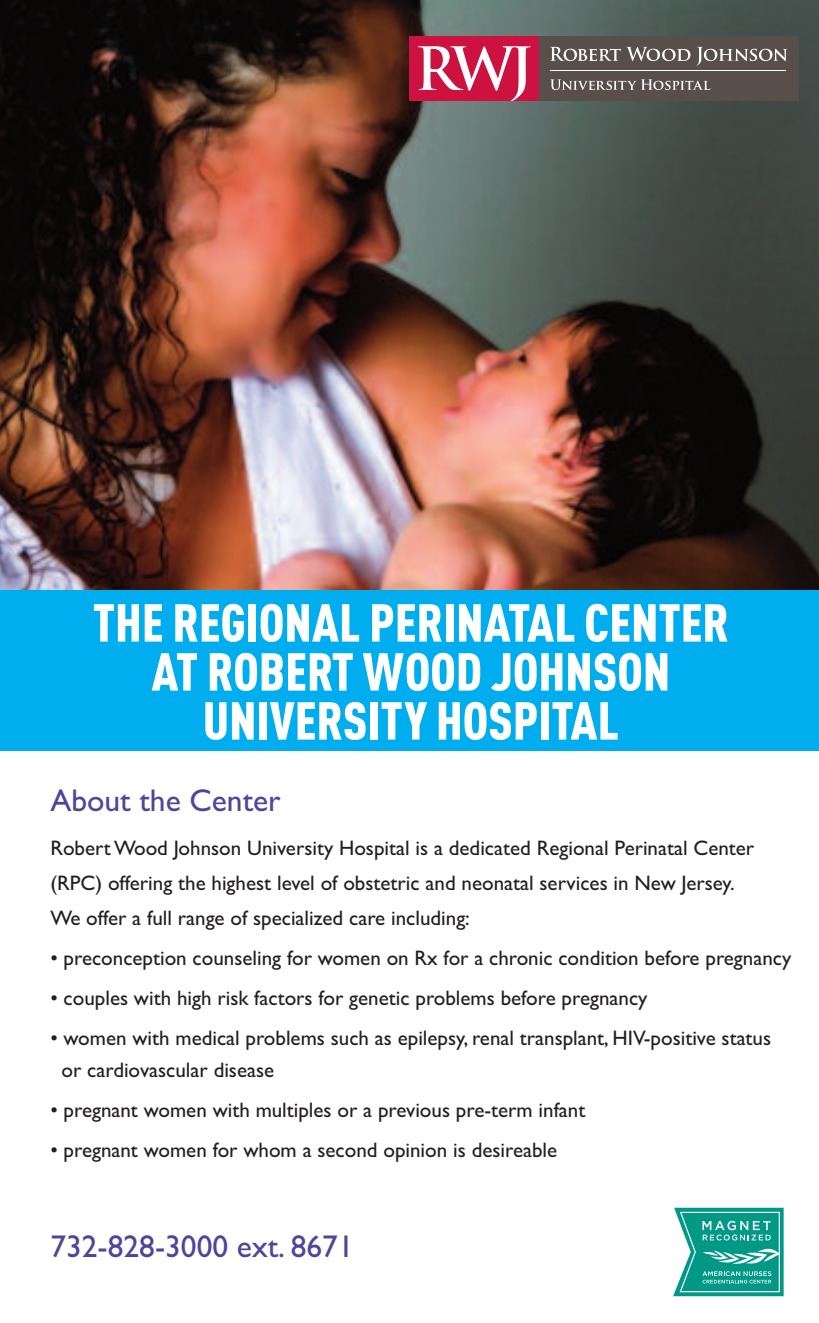
<style>
.page{position:relative;width:819px;height:1323px;background:#fff}
.page>*{position:absolute;margin:0;border:0;box-sizing:border-box;transform-origin:0 0}
.t1{font:900 52.5px/49px "DIN Cond";color:#fff;text-align:center}
.t2{font:31.5px "Gill Sans";color:#52439b}
.t3{font:21px/35px "Gill Sans";color:#231f20}
</style>
<div class="page">
<img style="left:0;top:0;width:819px;height:590px">
<div style="left:539px;top:36px;width:259px;height:65px;background:#584f4a"></div>
<div style="left:409px;top:36px;width:130px;height:65px;background:#cd1141"></div>
<svg style="left:418px;top:46px;width:113px;height:55px"></svg>
<svg style="left:550px;top:47px;width:140px;height:14px"></svg>
<svg style="left:696px;top:47px;width:91px;height:19px"></svg>
<hr style="left:550px;top:70px;width:236px;height:1px;background:#fff">
<svg style="left:550px;top:79px;width:160px;height:11px"></svg>
<div style="left:0;top:590px;width:819px;height:161px;background:#00aeef"></div>
<svg style="left:673px;top:1208px;width:111px;height:88px;background:#3bb0a1"></svg>
<h1 class="t1" style="left:93px;top:597px;width:637px">THE REGIONAL PERINATAL CENTER<br>AT ROBERT WOOD JOHNSON<br>UNIVERSITY HOSPITAL</h1>
<h2 class="t2" style="left:50px;top:782px;width:232px">About the Center</h2>
<p class="t3" style="left:50px;top:830px;width:705px">RobertWood Johnson University Hospital is a dedicated Regional Perinatal Center (RPC) offering the highest level of obstetric and neonatal services in New Jersey.<br>We offer a full range of specialized care including:</p>
<p class="t3" style="left:50px;top:940px;width:742px">• preconception counseling for women on Rx for a chronic condition before pregnancy</p>
<p class="t3" style="left:50px;top:980px;width:599px">• couples with high risk factors for genetic problems before pregnancy</p>
<p class="t3" style="left:61px;top:1022px;width:711px;line-height:31.5px;text-indent:-11px">• women with medical problems such as epilepsy, renal transplant, HIV-positive status or cardiovascular disease</p>
<p class="t3" style="left:50px;top:1092px;width:537px">• pregnant women with multiples or a previous pre-term infant</p>
<p class="t3" style="left:50px;top:1133px;width:508px">• pregnant women for whom a second opinion is desireable</p>
<h2 class="t2" style="left:50px;top:1228px;width:305px">732-828-3000 ext. 8671</h2>
</div>
